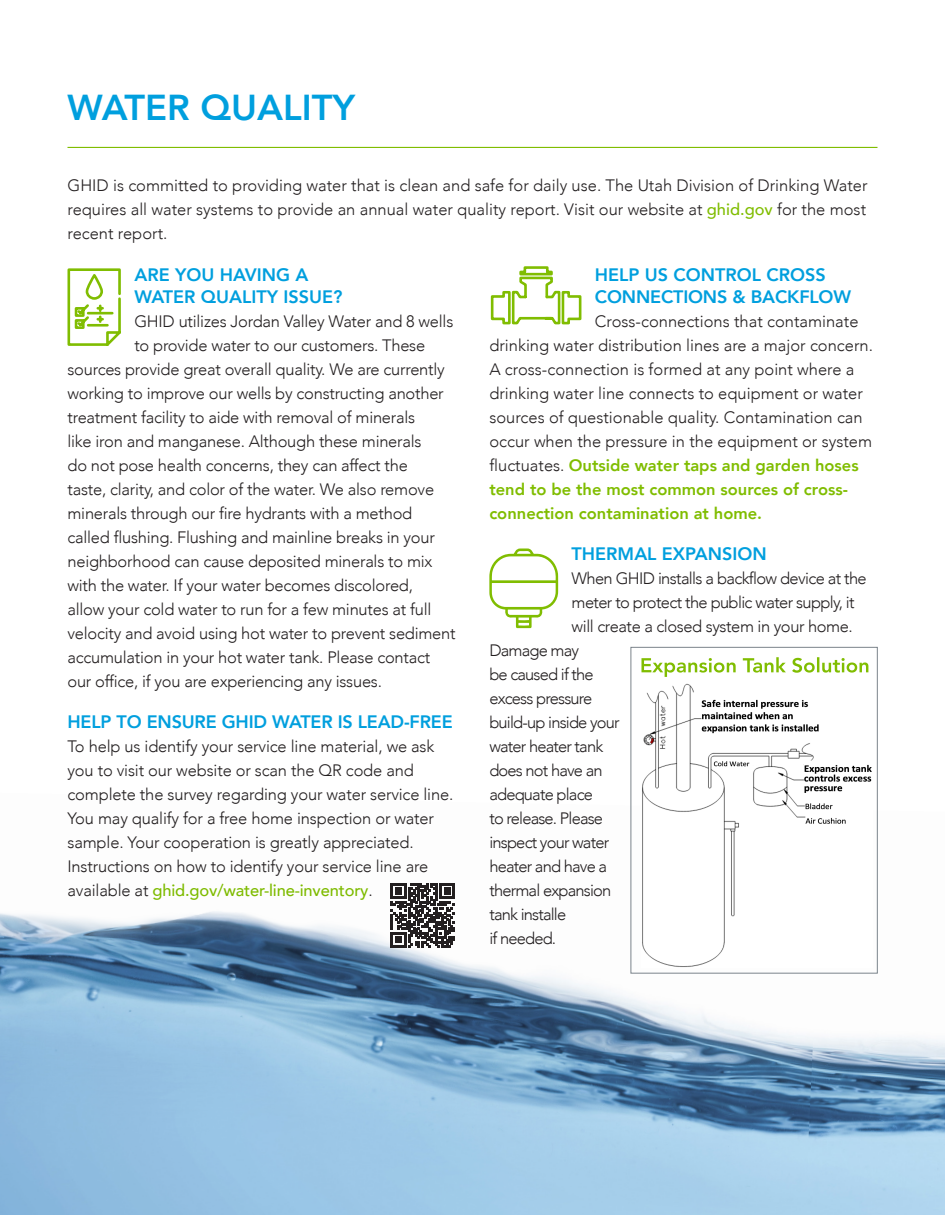
<style>
.page{position:relative;width:945px;height:1215px;background:#fff}
.page>*{position:absolute;margin:0;border:0;box-sizing:border-box;transform-origin:0 0}
.Header_1{font:800 36px "Avenir";color:#009fde}
.Header_2{font:800 18px/21.6px "Avenir";color:#009fde}
.t1{font:300 16.5px/24px "Avenir";letter-spacing:-.015em;color:#231f20}
.t2{font:300 16.5px "Avenir";letter-spacing:-.05em;color:#231f20}
.t3{font:300 16.5px "Avenir";letter-spacing:-.04em;color:#231f20}
.s1{font-weight:500;color:#80bd01}
.s2{font-weight:800;color:#80bd01}
</style>
<div class="page">
<hr style="left:68px;top:147px;width:810px;height:1px;background:#80bd01">
<img style="left:630px;top:793px;width:315px;height:422px">
<img style="left:0;top:837px;width:821px;height:378px">
<svg style="left:67px;top:268px;width:54px;height:78px"></svg>
<svg style="left:490px;top:266px;width:92px;height:59px"></svg>
<svg style="left:489px;top:548px;width:69px;height:80px"></svg>
<svg style="left:631px;top:647px;width:247px;height:326px"></svg>
<svg style="left:391px;top:883px;width:64px;height:65px"></svg>
<p class="Header_1" style="left:68px;top:79px;width:289px">WATER QUALITY</p>
<p class="t1" style="left:68px;top:173px;width:802px;text-align:justify">GHID is committed to providing water that is clean and safe for daily use. The Utah Division of Drinking Water requires all water systems to provide an annual water quality report. Visit our website at <span class="s1">ghid.gov</span> for the most recent report.</p>
<p class="Header_2" style="left:134px;top:264px;width:210px">ARE YOU HAVING A<br>WATER QUALITY ISSUE?</p>
<p class="t1" style="left:134px;top:309px;width:321px">GHID utilizes Jordan Valley Water and 8 wells</p>
<p class="t1" style="left:134px;top:333px;width:292px">to provide water to our customers. These</p>
<p class="t1" style="left:68px;top:357px;width:379px">sources provide great overall quality. We are currently</p>
<p class="t1" style="left:68px;top:381px;width:378px">working to improve our wells by constructing another</p>
<p class="t1" style="left:68px;top:405px;width:349px">treatment facility to aide with removal of minerals</p>
<p class="t1" style="left:68px;top:429px;width:356px">like iron and manganese. Although these minerals</p>
<p class="t1" style="left:68px;top:453px;width:342px">do not pose health concerns, they can affect the</p>
<p class="t1" style="left:68px;top:477px;width:368px">taste, clarity, and color of the water. We also remove</p>
<p class="t1" style="left:68px;top:501px;width:346px">minerals through our fire hydrants with a method</p>
<p class="t1" style="left:68px;top:525px;width:369px">called flushing. Flushing and mainline breaks in your</p>
<p class="t1" style="left:68px;top:549px;width:366px">neighborhood can cause deposited minerals to mix</p>
<p class="t1" style="left:68px;top:573px;width:347px">with the water. If your water becomes discolored,</p>
<p class="t1" style="left:68px;top:597px;width:365px">allow your cold water to run for a few minutes at full</p>
<p class="t1" style="left:68px;top:621px;width:390px">velocity and avoid using hot water to prevent sediment</p>
<p class="t1" style="left:68px;top:645px;width:364px">accumulation in your hot water tank. Please contact</p>
<p class="t1" style="left:68px;top:669px;width:316px">our office, if you are experiencing any issues.</p>
<p class="Header_2" style="left:68px;top:711px;width:387px">HELP TO ENSURE GHID WATER IS LEAD-FREE</p>
<p class="t1" style="left:68px;top:735px;width:387px">To help us identify your service line material, we ask you to visit our website or scan the QR code and complete the survey regarding your water service line.<br>You may qualify for a free home inspection or water sample. Your cooperation is greatly appreciated.<br>Instructions on how to identify your service line are available at <span class="s1">ghid.gov/water-line-inventory</span>.</p>
<p class="Header_2" style="left:595px;top:264px;width:258px">HELP US CONTROL CROSS<br>CONNECTIONS &amp; BACKFLOW</p>
<p class="t1" style="left:489px;top:309px;width:385px;text-indent:106px">Cross-connections that contaminate drinking water distribution lines are a major concern.<br>A cross-connection is formed at any point where a drinking water line connects to equipment or water sources of questionable quality. Contamination can occur when the pressure in the equipment or system fluctuates. <span class="s2">Outside water taps and garden hoses tend to be the most common sources of cross&shy;connection contamination at home.</span></p>
<p class="Header_2" style="left:572px;top:543px;width:197px">THERMAL EXPANSION</p>
<p class="t3" style="left:572px;top:569px;width:297px">When GHID installs a backflow device at the</p>
<p class="t3" style="left:572px;top:593px;width:285px">meter to protect the public water supply, it</p>
<p class="t1" style="left:572px;top:615px;width:283px">will create a closed system in your home.</p>
<p class="t2" style="left:489px;top:641px;width:91px">Damage may</p>
<p class="t2" style="left:489px;top:665px;width:106px">be caused if the</p>
<p class="t2" style="left:489px;top:689px;width:105px">excess pressure</p>
<p class="t2" style="left:489px;top:713px;width:132px">build-up inside your</p>
<p class="t2" style="left:489px;top:737px;width:115px">water heater tank</p>
<p class="t2" style="left:489px;top:761px;width:115px">does not have an</p>
<p class="t2" style="left:489px;top:785px;width:105px">adequate place</p>
<p class="t2" style="left:489px;top:809px;width:115px">to release. Please</p>
<p class="t2" style="left:489px;top:833px;width:121px">inspect your water</p>
<p class="t2" style="left:489px;top:857px;width:119px">heater and have a</p>
<p class="t2" style="left:489px;top:881px;width:123px">thermal expansion</p>
<p class="t2" style="left:489px;top:905px;width:78px">tank installe</p>
<p class="t2" style="left:489px;top:929px;width:68px">if needed.</p>
</div>
